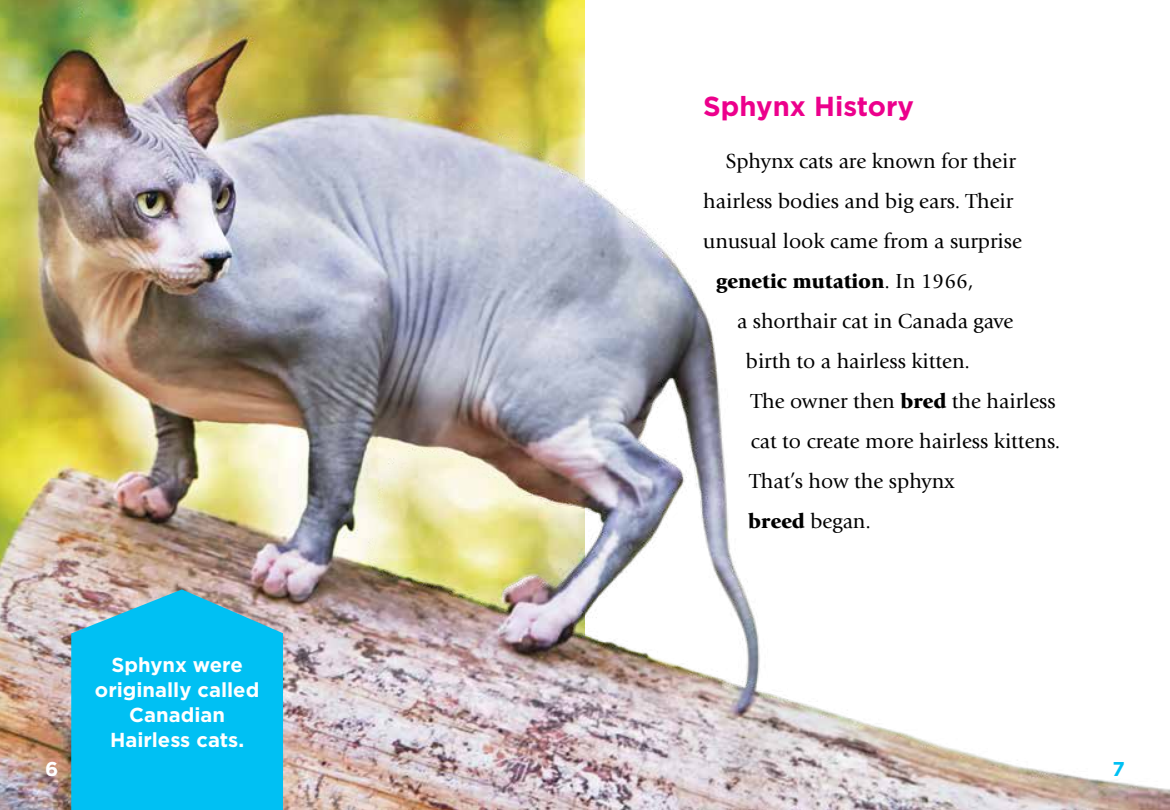
<style>
.page{position:relative;width:1170px;height:810px;background:#fff}
.page>*{position:absolute;margin:0;border:0;box-sizing:border-box;transform-origin:0 0}
.t1{font:700 27.5px "Gotham";color:#ec008c}
.t2{font:21.25px "Giovanni";color:#000}
.t3{font:900 21.25px "Giovanni";color:#000}
.t4{font:700 20.25px/25px "Gotham";color:#fff;text-align:center}
.t5{font:700 20px "Gotham";color:#fff}
.t6{font:700 20px "Gotham";color:#00c0f3}
.s1{font-weight:400}
.s2{font-weight:900}
</style>
<div class="page">
<img style="left:0;top:0;width:1170px;height:810px">
<svg style="left:71px;top:589px;width:212px;height:221px;background:#13bdea"></svg>
<p class="t4" style="left:95px;top:651px;width:166px">Sphynx were originally called<br>Canadian<br>Hairless cats.</p>
<p class="t1" style="left:703px;top:91px;width:212px">Sphynx History</p>
<p class="t2" style="left:726px;top:149px;width:292px">Sphynx cats are known for their</p>
<p class="t2" style="left:703px;top:189px;width:312px">hairless bodies and big ears. Their</p>
<p class="t2" style="left:703px;top:229px;width:320px">unusual look came from a surprise</p>
<p class="t3" style="left:716px;top:268px;width:259px">genetic mutation<span class="s1">. In 1966,</span></p>
<p class="t2" style="left:737px;top:309px;width:278px">a shorthair cat in Canada gave</p>
<p class="t2" style="left:746px;top:349px;width:226px">birth to a hairless kitten.</p>
<p class="t2" style="left:751px;top:389px;width:307px">The owner then <span class="s2">bred</span> the hairless</p>
<p class="t2" style="left:751px;top:429px;width:311px">cat to create more hairless kittens.</p>
<p class="t2" style="left:750px;top:469px;width:206px">That’s how the sphynx</p>
<p class="t2" style="left:748px;top:509px;width:124px"><span class="s2">breed</span> began.</p>
<p class="t5" style="left:45px;top:758px;width:15px">6</p>
<p class="t6" style="left:1113px;top:758px;width:14px">7</p>
</div>
